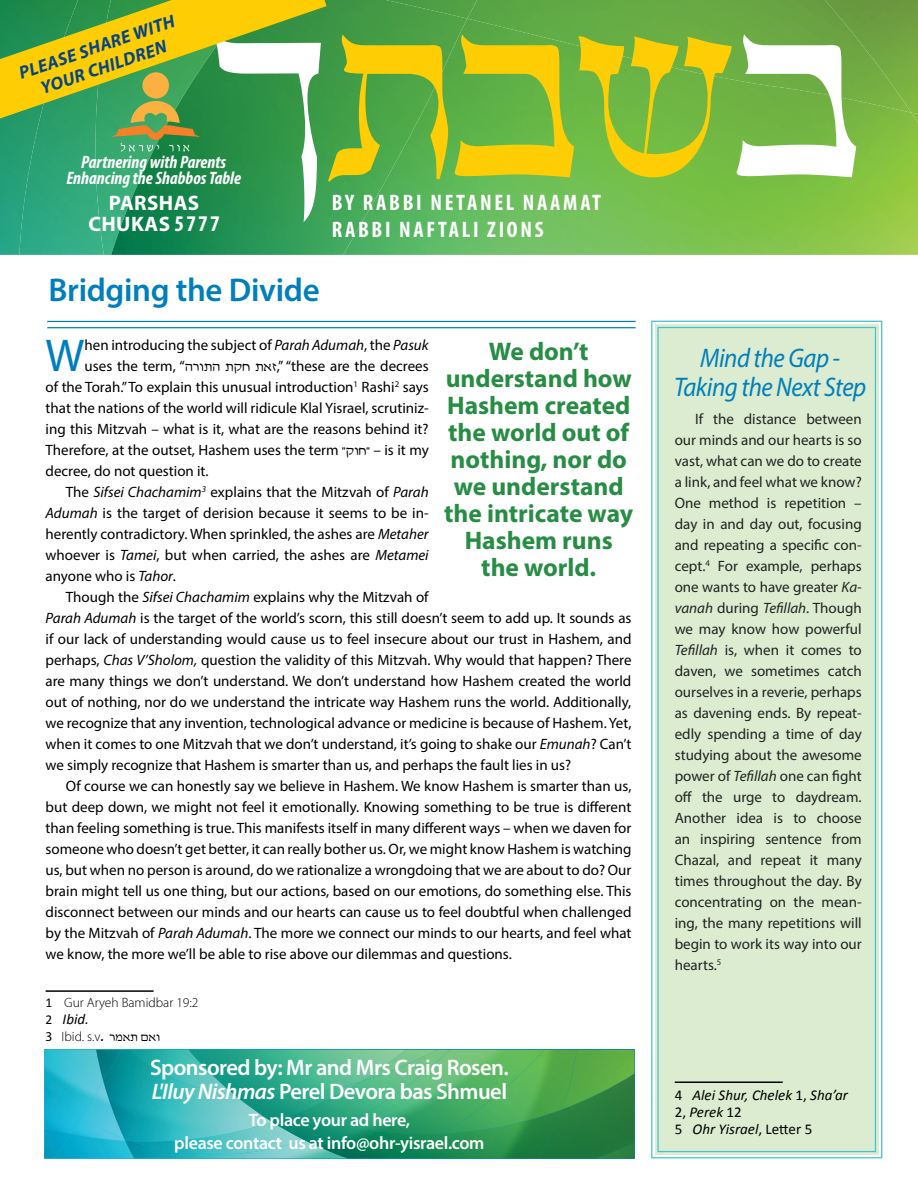
<style>
.page{position:relative;width:918px;height:1188px;background:#fff}
.page>*{position:absolute;margin:0;border:0;box-sizing:border-box;transform-origin:0 0}
.t1{font:225px "UD Moshe";color:#ffcd03}
.t2{font:46.2px "Myriad Pro";color:#007fbc}
.t3{font:600 33px "Myriad Pro";letter-spacing:-.01em;color:#007fbc}
.t4{font:italic 27px/28.5px "Myriad Pro";letter-spacing:-.02em;color:#007fbc;text-align:center;scale:.92 1}
.t5{font:700 25.5px/27px "Myriad Pro";color:#278d44;text-align:center}
.t6{font:600 22.5px/24px "Myriad Pro";letter-spacing:-.025em;color:#fff}
.t7{font:700 condensed 22.5px/27px "Myriad Pro";letter-spacing:.12em;color:#fff}
.t8{font:700 21px/21px "Myriad Pro";letter-spacing:.02em;color:#fff;text-align:center}
.t9{font:600 18px/22.5px "Myriad Pro";letter-spacing:-.02em;color:#fff;text-align:center}
.t10{font:italic 700 condensed 18px/16.5px "Myriad Pro";color:#fff;text-align:center}
.t11{font:italic 700 18px/21.6px "Myriad Pro";color:#044585;text-align:center}
.t12{font:15px "Myriad Pro";color:#000}
.t13{font:15px/21px "Myriad Pro";color:#222;text-align:justify}
.t14{font:italic 15px/17.2px "Calibri";color:#000}
.t15{font:300 13.5px "Myriad Pro";color:#000}
.s1{color:#fff}
.s2{font-stretch:condensed;font-size:22.5px}
.s3{font-style:italic}
.s4{font-family:"Rmz David"}
.s5{font-family:"Calibri";font-weight:400}
.s6{font-style:normal;font-size:13.5px}
.s7{font-weight:400}
.s8{font-family:"Calibri";font-weight:400;font-style:italic;font-size:18px}
.s9{font-family:"Rmz David";font-weight:400}
.s10{font-style:normal}
</style>
<div class="page">
<img style="left:0;top:152px;width:19px;height:103px">
<img style="left:19px;top:0;width:367px;height:255px">
<img style="left:93px;top:152px;width:159px;height:103px">
<img style="left:386px;top:0;width:532px;height:19px">
<img style="left:467px;top:0;width:444px;height:19px">
<img style="left:343px;top:19px;width:575px;height:236px">
<hr style="left:47px;top:321px;width:589px;height:1px;background:#007fbc">
<hr style="left:47px;top:327px;width:589px;height:1px;background:#007fbc">
<img style="left:44px;top:1134px;width:11px;height:24px">
<img style="left:44px;top:1119px;width:27px;height:15px">
<img style="left:44px;top:1050px;width:52px;height:69px">
<img style="left:96px;top:1050px;width:7px;height:31px">
<img style="left:55px;top:1134px;width:70px;height:24px">
<img style="left:71px;top:1119px;width:32px;height:22px">
<img style="left:81px;top:1081px;width:22px;height:58px">
<img style="left:125px;top:1141px;width:179px;height:17px">
<img style="left:131px;top:1140px;width:173px;height:15px">
<img style="left:103px;top:1050px;width:169px;height:91px">
<img style="left:129px;top:1050px;width:59px;height:45px">
<img style="left:181px;top:1050px;width:7px;height:16px">
<div style="left:562px;top:1109px;width:72px;height:49px;background:#23783c"></div>
<img style="left:444px;top:1134px;width:118px;height:24px">
<img style="left:304px;top:1134px;width:140px;height:24px">
<img style="left:272px;top:1122px;width:70px;height:18px">
<img style="left:235px;top:1097px;width:62px;height:25px">
<img style="left:577px;top:1050px;width:57px;height:59px">
<img style="left:545px;top:1050px;width:32px;height:84px">
<img style="left:342px;top:1050px;width:203px;height:84px">
<img style="left:297px;top:1050px;width:153px;height:75px">
<img style="left:406px;top:1050px;width:31px;height:32px">
<img style="left:257px;top:1097px;width:103px;height:16px">
<img style="left:188px;top:1050px;width:218px;height:47px">
<svg style="left:0;top:0;width:327px;height:152px"></svg>
<div style="left:651px;top:320px;width:232px;height:839px;background:#dbecd0"></div>
<div style="left:657px;top:327px;width:219px;height:825px;border:1px solid #44c2ce"></div>
<hr style="left:46px;top:990px;width:108px;height:2px;background:#000">
<hr style="left:675px;top:1082px;width:108px;height:1px;background:#000">
<p class="t11" style="left:16px;top:63px;width:165px;rotate:-19deg">Please share with your children</p>
<h1 class="t1" style="left:212px;top:-38px;width:647px">שבת<span class="s1">ך ב</span></h1>
<p class="t10" style="left:66px;top:153px;width:176px">Partnering with Parents<br>Enhancing the Shabbos Table</p>
<h3 class="t7" style="left:332px;top:189px;width:271px">BY RABB I NETANEL NAAMAT<br>RABBI NAFTALI ZIONS</h3>
<h3 class="t8" style="left:89px;top:192px;width:133px">parshas<br>CHUKAS <span class="s2">5777</span></h3>
<h3 class="t3" style="left:49px;top:269px;width:273px">Bridging the Divide</h3>
<h2 class="t2" style="left:46px;top:327px;width:41px">W</h2>
<p class="t12" style="left:85px;top:335px;width:346px">hen introducing the subject of <span class="s3">Parah Adumah</span>, the <span class="s3">Pasuk</span></p>
<h3 class="t5" style="left:444px;top:337px;width:191px">We don’t understand how<br>Hashem created the world out of nothing, nor do we understand the intricate way<br>Hashem runs the world.</h3>
<p class="t12" style="left:85px;top:356px;width:346px">uses the term, “ <span class="s4">התו רה חקת זאת</span> , ”“ these are the decrees</p>
<p class="t12" style="left:46px;top:377px;width:385px">of the Torah.” To explain this unusual introduction<sup>1</sup> Rashi<sup>2</sup> says</p>
<p class="t12" style="left:46px;top:398px;width:385px">that the nations of the world will ridicule Klal Yisrael, scrutiniz-</p>
<p class="t12" style="left:46px;top:419px;width:385px">ing this Mitzvah – what is it, what are the reasons behind it?</p>
<p class="t12" style="left:46px;top:440px;width:385px">Therefore, at the outset, Hashem uses the term <span class="s4">" חוק</span> –<span class="s4">"</span> is it my</p>
<p class="t12" style="left:46px;top:461px;width:165px">decree, do not question it.</p>
<p class="t12" style="left:66px;top:482px;width:364px">The <span class="s3">Sifsei Chachamim</span><sup>3</sup> explains that the Mitzvah of <span class="s3">Parah</span></p>
<p class="t12" style="left:46px;top:503px;width:385px"><span class="s3">Adumah</span> is the target of derision because it seems to be in-</p>
<p class="t12" style="left:46px;top:524px;width:385px">herently contradictory. When sprinkled, the ashes are <span class="s3">Metaher</span></p>
<p class="t12" style="left:46px;top:545px;width:385px">whoever is <span class="s3">Tamei</span>, but when carried, the ashes are <span class="s3">Metamei</span></p>
<p class="t12" style="left:46px;top:566px;width:132px">anyone who is <span class="s3">Tahor</span>.</p>
<p class="t12" style="left:66px;top:587px;width:364px">Though the <span class="s3">Sifsei Chachamim</span> explains why the Mitzvah of</p>
<p class="t12" style="left:46px;top:608px;width:587px"><span class="s3">Parah Adumah</span> is the target of the world’s scorn, this still doesn’t seem to add up. It sounds as</p>
<p class="t12" style="left:46px;top:629px;width:587px">if our lack of understanding would cause us to feel insecure about our trust in Hashem, and</p>
<p class="t12" style="left:46px;top:650px;width:587px">perhaps, <span class="s3">Chas V’Sholom,</span> question the validity of this Mitzvah. Why would that happen? There</p>
<p class="t12" style="left:46px;top:671px;width:587px">are many things we don’t understand. We don’t understand how Hashem created the world</p>
<p class="t12" style="left:46px;top:692px;width:587px">out of nothing, nor do we understand the intricate way Hashem runs the world. Additionally,</p>
<p class="t12" style="left:46px;top:713px;width:587px">we recognize that any invention, technological advance or medicine is because of Hashem. Yet,</p>
<p class="t12" style="left:46px;top:734px;width:587px">when it comes to one Mitzvah that we don’t understand, it’s going to shake our <span class="s3">Emunah</span>? Can’t</p>
<p class="t12" style="left:46px;top:755px;width:527px">we simply recognize that Hashem is smarter than us, and perhaps the fault lies in us?</p>
<p class="t12" style="left:66px;top:776px;width:567px">Of course we can honestly say we believe in Hashem. We know Hashem is smarter than us,</p>
<p class="t12" style="left:46px;top:797px;width:587px">but deep down, we might not feel it emotionally. Knowing something to be true is different</p>
<p class="t12" style="left:46px;top:818px;width:587px">than feeling something is true. This manifests itself in many different ways – when we daven for</p>
<p class="t12" style="left:46px;top:839px;width:587px">someone who doesn’t get better, it can really bother us. Or, we might know Hashem is watching</p>
<p class="t12" style="left:46px;top:860px;width:587px">us, but when no person is around, do we rationalize a wrongdoing that we are about to do? Our</p>
<p class="t12" style="left:46px;top:881px;width:587px">brain might tell us one thing, but our actions, based on our emotions, do something else. This</p>
<p class="t12" style="left:46px;top:902px;width:587px">disconnect between our minds and our hearts can cause us to feel doubtful when challenged</p>
<p class="t12" style="left:46px;top:923px;width:587px">by the Mitzvah of <span class="s3">Parah Adumah</span>. The more we connect our minds to our hearts, and feel what</p>
<p class="t12" style="left:46px;top:944px;width:468px">we know, the more we’ll be able to rise above our dilemmas and questions.</p>
<p class="t15" style="left:46px;top:995px;width:154px"><span class="s5">1</span> Gur Aryeh Bamidbar 19:2</p>
<p class="t14" style="left:46px;top:1010px;width:45px"><span class="s6">2</span> Ibid.</p>
<p class="t15" style="left:46px;top:1029px;width:116px"><span class="s7">3</span> Ibid. s.v<span class="s8">.</span> <span class="s9">תאמר ואם</span></p>
<h3 class="t6" style="left:150px;top:1055px;width:360px">Sponsored by: Mr and Mrs Craig Rosen.<br><span class="s3">L'Iluy Nishmas</span> Perel Devora bas Shmuel</h3>
<p class="t9" style="left:174px;top:1109px;width:312px">To place your ad here,<br>please contact us at info@ohr-yisrael.com</p>
<h3 class="t4" style="left:674px;top:344px;width:210px">Mind the Gap -<br>Taking the Next Step</h3>
<p class="t13" style="left:675px;top:408px;width:189px;text-indent:20px">If the distance between our minds and our hearts is so vast, what can we do to create a link, and feel what we know?<br>One method is repetition – day in and day out, focusing and repeating a specific con&shy;cept.<sup>4</sup> For example, perhaps one wants to have greater <span class="s3">Ka&shy;vanah</span> during <span class="s3">Tefillah</span>. Though we may know how powerful <span class="s3">Tefillah</span> is, when it comes to daven, we sometimes catch ourselves in a reverie, perhaps as davening ends. By repeat&shy;edly spending a time of day studying about the awesome power of <span class="s3">Tefillah</span> one can fight off the urge to daydream.<br>Another idea is to choose an inspiring sentence from Chazal, and repeat it many times throughout the day. By concentrating on the mean&shy;ing, the many repetitions will begin to work its way into our hearts.<sup>5</sup></p>
<p class="t14" style="left:675px;top:1085px;width:175px"><span class="s10">4</span> Alei Shur, Chelek <span class="s10">1,</span> Sha’ar<br><span class="s10">2,</span> Perek <span class="s10">12<br>5</span> Ohr Yisrael<span class="s10">, Letter 5</span></p>
</div>
